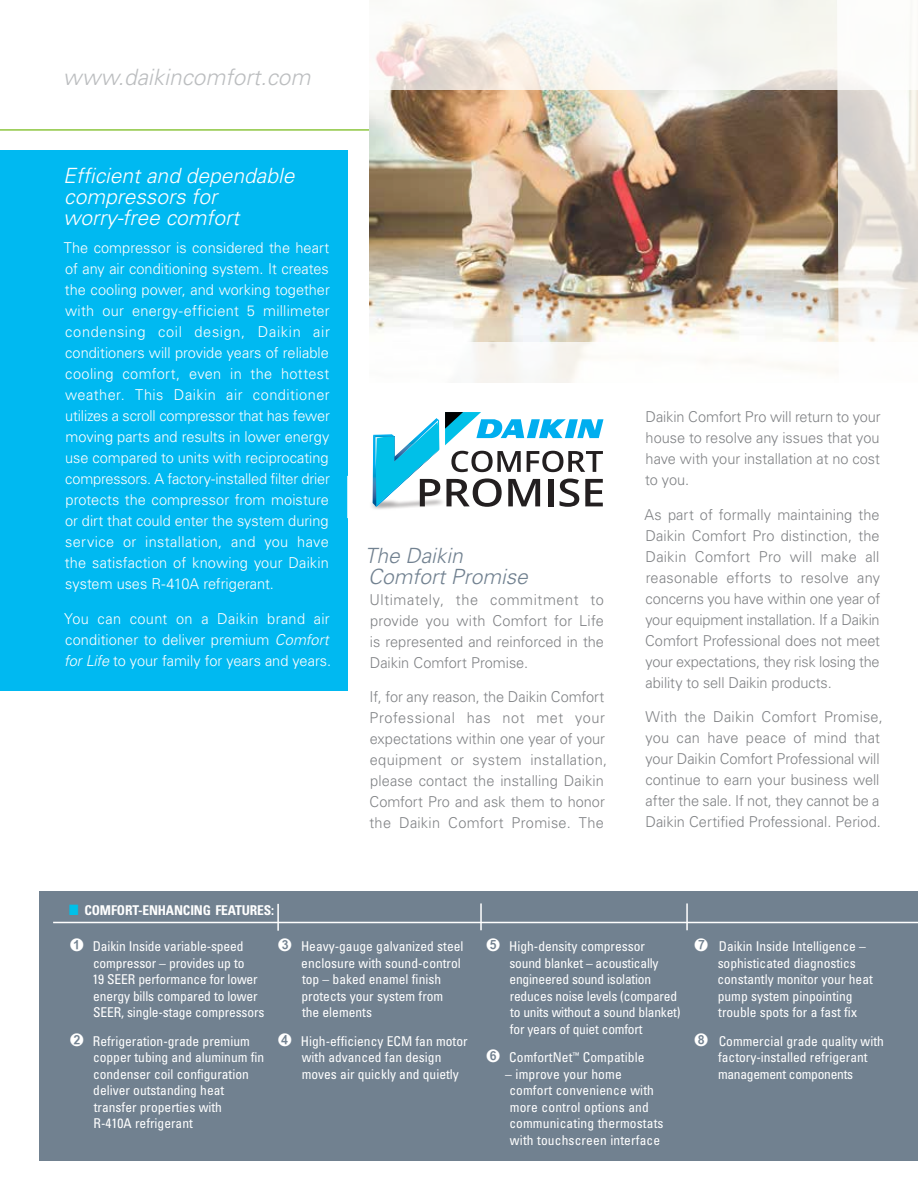
<style>
.page{position:relative;width:918px;height:1188px;background:#fff}
.page>*{position:absolute;margin:0;border:0;box-sizing:border-box;transform-origin:0 0}
.t1{font:italic 300 22.5px "Univers";color:#bcbec0}
.t2{font:italic 300 21px/21px "Univers";color:#fff}
.t3{font:italic 300 21px/21px "Univers";color:#718190}
.t4{font:300 15px/21px "Univers";color:#808285;text-align:justify}
.t5{font:300 15px/21px "Univers";letter-spacing:.005em;color:#fff;text-align:justify}
.t6{font:condensed 13.5px/16.5px "Univers";color:#fff}
.t7{font:700 condensed 13.5px "Univers";letter-spacing:-.01em;color:#fff}
.s1{font-style:italic}
.s2{color:#00c0e8}
.s3{font-family:"Arial Unicode MS";font-stretch:normal;font-size:18px}
</style>
<div class="page">
<div style="left:39px;top:891px;width:879px;height:269px;background:#718190"></div>
<hr style="left:0;top:129px;width:375px;height:2px;background:#8dc63f">
<img style="left:369px;top:90px;width:468px;height:252px">
<svg style="left:375px;top:0;width:462px;height:90px;fill:#f6f7f2"></svg>
<svg style="left:837px;top:70px;width:81px;height:272px"></svg>
<div style="left:0;top:150px;width:348px;height:541px;background:#00b9f1"></div>
<hr style="left:277px;top:904px;width:2px;height:27px;background:#fff">
<hr style="left:480px;top:903px;width:2px;height:27px;background:#fff">
<hr style="left:53px;top:922px;width:865px;height:1px;background:#fff">
<hr style="left:686px;top:903px;width:2px;height:27px;background:#fff">
<img style="left:347px;top:476px;width:63px;height:42px">
<svg style="left:373px;top:412px;width:230px;height:95px"></svg>
<h1 class="t1" style="left:63px;top:63px;width:249px">www.daikincomfort.com</h1>
<h2 class="t2" style="left:63px;top:165px;width:233px">Efficient and dependable compressors for worry-free comfort</h2>
<p class="t5" style="left:64px;top:237px;width:268px">The compressor is considered the heart of any air conditioning system. It creates the cooling power, and working together with our energy-efficient 5 millimeter condensing coil design, Daikin air conditioners will provide years of reliable cooling comfort, even in the hottest weather. This Daikin air conditioner utilizes a scroll compressor that has fewer moving parts and results in lower energy use compared to units with reciprocating compressors. A factory-installed filter drier protects the compressor from moisture or dirt that could enter the system during service or installation, and you have the satisfaction of knowing your Daikin system uses R-410A refrigerant.</p>
<p class="t5" style="left:64px;top:607px;width:269px;text-align:left">You can count on a Daikin brand air conditioner to deliver premium <span class="s1">Comfort for Life</span> to your family for years and years.</p>
<h2 class="t3" style="left:365px;top:544px;width:165px">The Daikin<br>Comfort Promise</h2>
<p class="t4" style="left:369px;top:588px;width:236px">Ultimately, the commitment to provide you with Comfort for Life is represented and reinforced in the Daikin Comfort Promise.</p>
<p class="t4" style="left:369px;top:686px;width:239px;text-align:left">If, for any reason, the Daikin Comfort Professional has not met your expectations within one year of your equipment or system installation, please contact the installing Daikin Comfort Pro and ask them to honor the Daikin Comfort Promise. The</p>
<p class="t4" style="left:645px;top:406px;width:237px">Daikin Comfort Pro will return to your house to resolve any issues that you have with your installation at no cost to you.</p>
<p class="t4" style="left:645px;top:504px;width:237px">As part of formally maintaining the Daikin Comfort Pro distinction, the Daikin Comfort Pro will make all reasonable efforts to resolve any concerns you have within one year of your equipment installation. If a Daikin Comfort Professional does not meet your expectations, they risk losing the ability to sell Daikin products.</p>
<p class="t4" style="left:645px;top:706px;width:239px;text-align:left">With the Daikin Comfort Promise, you can have peace of mind that your Daikin Comfort Professional will continue to earn your business well after the sale. If not, they cannot be a Daikin Certified Professional. Period.</p>
<p class="t7" style="left:69px;top:902px;width:207px"><span class="s2">■</span> COMFORT-ENHANCING FEATURES:</p>
<p class="t6" style="left:92px;top:938px;width:174px;text-indent:-23px"><span class="s3">➊</span> Daikin Inside variable-speed compressor – provides up to<br>19 SEER performance for lower energy bills compared to lower<br>SEER, single-stage compressors</p>
<p class="t6" style="left:93px;top:1032px;width:173px;text-indent:-23px"><span class="s3">➋</span> Refrigeration-grade premium copper tubing and aluminum fin condenser coil configuration deliver outstanding heat transfer properties with<br>R-410A refrigerant</p>
<p class="t6" style="left:301px;top:938px;width:164px;text-indent:-23px"><span class="s3">➌</span> Heavy-gauge galvanized steel enclosure with sound-control top – baked enamel finish protects your system from the elements</p>
<p class="t6" style="left:302px;top:1032px;width:167px;text-indent:-24px"><span class="s3">➍</span> High-efficiency ECM fan motor with advanced fan design moves air quickly and quietly</p>
<p class="t6" style="left:509px;top:938px;width:173px;text-indent:-23px"><span class="s3">➎</span> High-density compressor sound blanket – acoustically engineered sound isolation reduces noise levels (compared to units without a sound blanket) for years of quiet comfort</p>
<p class="t6" style="left:486px;top:1049px;width:160px"><span class="s3">➏</span> ComfortNet<sup>™</sup> Compatible</p>
<p class="t6" style="left:509px;top:1065px;width:156px;text-indent:-4px">– improve your home comfort convenience with more control options and communicating thermostats with touchscreen interface</p>
<p class="t6" style="left:717px;top:938px;width:157px;text-indent:-23px"><span class="s3">➐</span> Daikin Inside Intelligence – sophisticated diagnostics constantly monitor your heat pump system pinpointing trouble spots for a fast fix</p>
<p class="t6" style="left:694px;top:1032px;width:191px;text-align:center"><span class="s3">➑</span> Commercial grade quality with factory-installed refrigerant management components</p>
</div>
